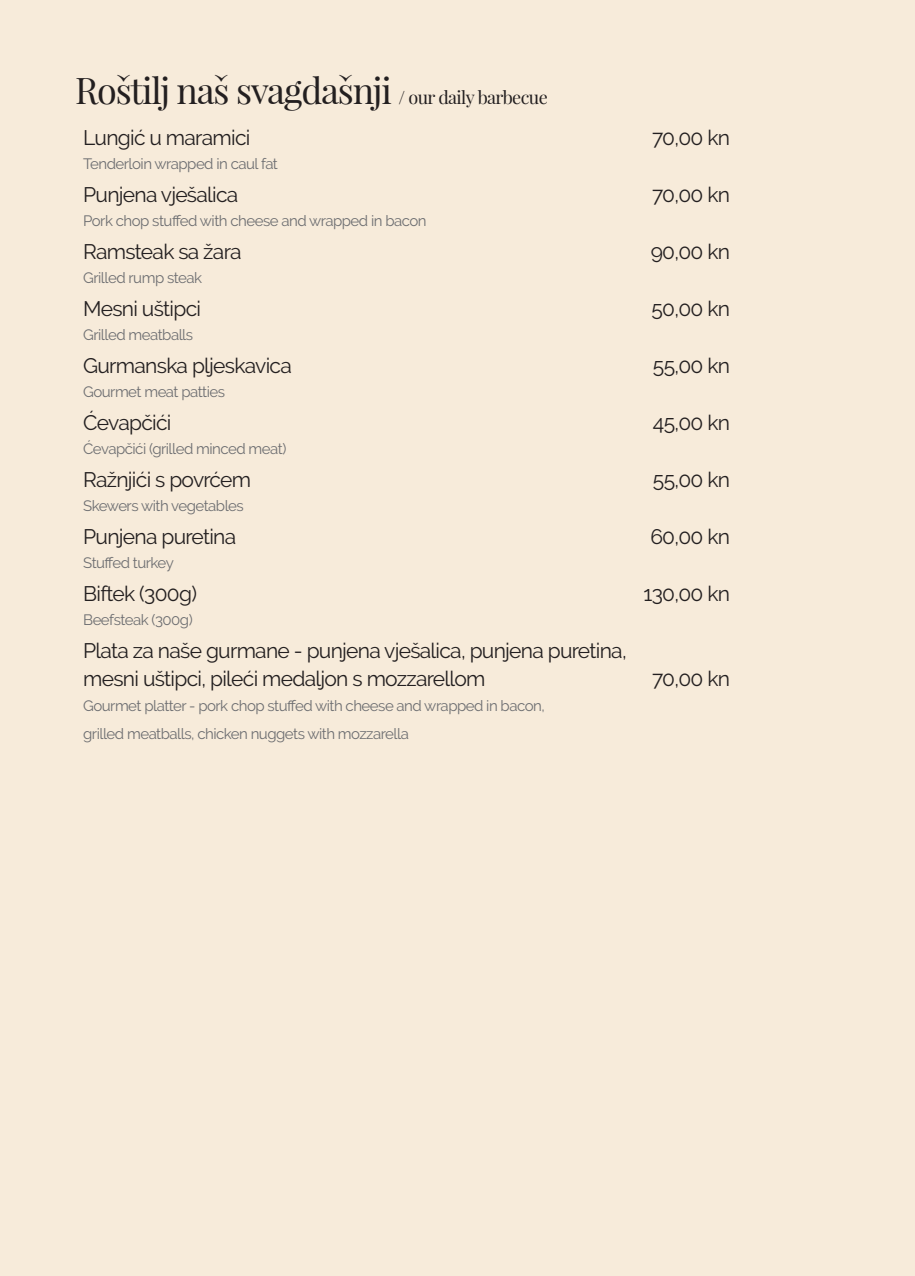
<style>
.page{position:relative;width:915px;height:1276px;background:#fff}
.page>*{position:absolute;margin:0;border:0;box-sizing:border-box;transform-origin:0 0}
.t1{font:36px "Playfair Display";letter-spacing:-.035em;color:#231f20}
.t2{font:21px/28.5px "Raleway";letter-spacing:-.035em;color:#231f20}
.t3{font:15px/28.5px "Raleway";letter-spacing:-.035em;color:#6d6e71}
.s1{font-size:18px}
</style>
<div class="page">
<div style="left:0;top:0;width:914px;height:1276px;background:#f7ebda"></div>
<h1 class="t1" style="left:75px;top:68px;width:474px">Roštilj naš svagdašnji <span class="s1">/ our daily barbecue</span></h1>
<h2 class="t2" style="left:83px;top:123px;width:169px">Lungić u maramici</h2>
<h2 class="t2" style="left:651px;top:123px;width:79px">70,00 kn</h2>
<h2 class="t2" style="left:83px;top:180px;width:157px">Punjena vješalica</h2>
<h2 class="t2" style="left:651px;top:180px;width:79px">70,00 kn</h2>
<h2 class="t2" style="left:83px;top:237px;width:160px">Ramsteak sa žara</h2>
<h2 class="t2" style="left:650px;top:237px;width:81px">90,00 kn</h2>
<h2 class="t2" style="left:83px;top:294px;width:119px">Mesni uštipci</h2>
<h2 class="t2" style="left:651px;top:294px;width:80px">50,00 kn</h2>
<h2 class="t2" style="left:83px;top:351px;width:210px">Gurmanska pljeskavica</h2>
<h2 class="t2" style="left:652px;top:351px;width:79px">55,00 kn</h2>
<h2 class="t2" style="left:83px;top:408px;width:90px">Ćevapčići</h2>
<h2 class="t2" style="left:652px;top:408px;width:79px">45,00 kn</h2>
<h2 class="t2" style="left:83px;top:465px;width:169px">Ražnjići s povrćem</h2>
<h2 class="t2" style="left:652px;top:465px;width:79px">55,00 kn</h2>
<h2 class="t2" style="left:83px;top:522px;width:154px">Punjena puretina</h2>
<h2 class="t2" style="left:650px;top:522px;width:81px">60,00 kn</h2>
<h2 class="t2" style="left:83px;top:579px;width:115px">Biftek (300g)</h2>
<h2 class="t2" style="left:643px;top:579px;width:88px">130,00 kn</h2>
<h2 class="t2" style="left:83px;top:636px;width:545px">Plata za naše gurmane - punjena vješalica, punjena puretina, mesni uštipci, pileći medaljon s mozzarellom</h2>
<p class="t3" style="left:83px;top:150px;width:196px">Tenderloin wrapped in caul fat</p>
<p class="t3" style="left:83px;top:207px;width:345px">Pork chop stuffed with cheese and wrapped in bacon</p>
<p class="t3" style="left:83px;top:264px;width:120px">Grilled rump steak</p>
<p class="t3" style="left:83px;top:321px;width:111px">Grilled meatballs</p>
<p class="t3" style="left:83px;top:378px;width:143px">Gourmet meat patties</p>
<p class="t3" style="left:83px;top:435px;width:204px">Ćevapčići (grilled minced meat)</p>
<p class="t3" style="left:83px;top:492px;width:162px">Skewers with vegetables</p>
<p class="t3" style="left:83px;top:549px;width:92px">Stuffed turkey</p>
<p class="t3" style="left:83px;top:606px;width:111px">Beefsteak (300g)</p>
<h2 class="t2" style="left:651px;top:664px;width:79px">70,00 kn</h2>
<p class="t3" style="left:83px;top:691px;width:463px">Gourmet platter - pork chop stuffed with cheese and wrapped in bacon, grilled meatballs, chicken nuggets with mozzarella</p>
</div>
